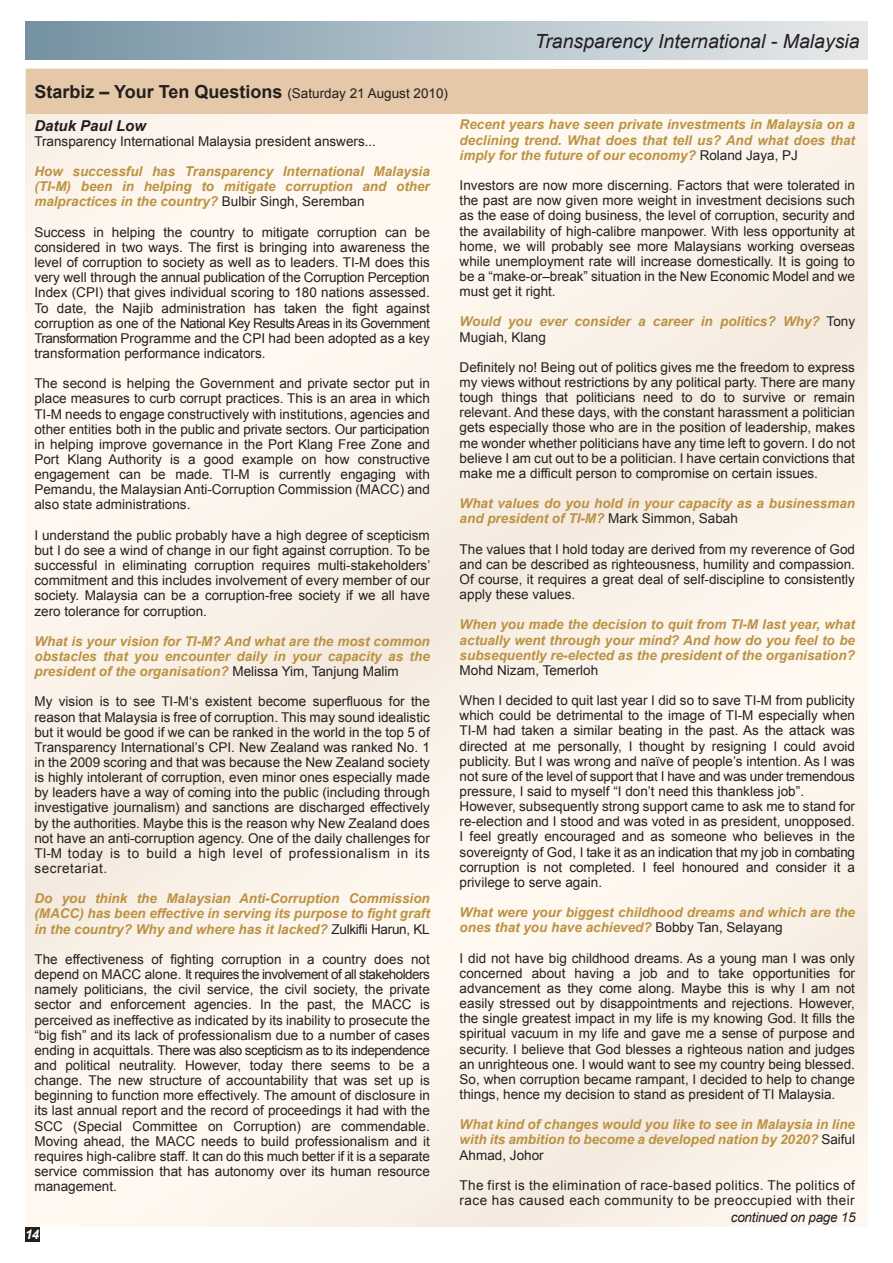
<style>
.page{position:relative;width:893px;height:1263px;background:#fff}
.page>*{position:absolute;margin:0;border:0;box-sizing:border-box;transform-origin:0 0}
.t1{font:italic 19.5px "Arial";color:#231f20}
.t2{font:700 18px "Arial";color:#231f20}
.t3{font:italic 700 15px "Arial";color:#231f20}
.t4{font:13.5px/15.1px "Arial";color:#231f20;text-align:justify}
.t5{font:italic 700 13.5px/15.1px "Arial";color:#bc9243;text-align:justify}
.t6{font:13.5px/15.1px "Arial";letter-spacing:.03em;color:#231f20}
.t7{font:italic 13.5px "Arial";letter-spacing:-.02em;color:#231f20}
.t8{font:italic 700 13.2px "Arial";color:#fff}
.s1{font-weight:400;font-size:13.5px}
.s2{font-weight:400;font-style:normal;color:#231f20}
</style>
<div class="page">
<div style="left:26px;top:69px;width:841px;height:1158px;background:#fbf4eb"></div>
<div style="left:26px;top:1227px;width:14px;height:15px;background:#231f20"></div>
<div style="left:26px;top:69px;width:841px;height:44px;background:#e4c8a7"></div>
<div style="left:26px;top:21px;width:841px;height:39px;background:linear-gradient(to right,#7593a3,#eaeced)"></div>
<h1 class="t1" style="left:535px;top:29px;width:326px">Transparency International - Malaysia</h1>
<h2 class="t2" style="left:34px;top:80px;width:415px">Starbiz – Your Ten Questions <span class="s1">(Saturday 21 August 2010)</span></h2>
<p class="t3" style="left:34px;top:116px;width:113px">Datuk Paul Low</p>
<p class="t4" style="left:34px;top:134px;width:343px">Transparency International Malaysia president answers...</p>
<p class="t5" style="left:34px;top:164px;width:397px">How successful has Transparency International Malaysia (TI-M) been in helping to mitigate corruption and other malpractices in the country? <span class="s2">Bulbir Singh, Seremban</span></p>
<p class="t4" style="left:34px;top:225px;width:397px">Success in helping the country to mitigate corruption can be considered in two ways. The first is bringing into awareness the level of corruption to society as well as to leaders. TI-M does this very well through the annual publication of the Corruption Perception Index (CPI) that gives individual scoring to 180 nations assessed.<br>To date, the Najib administration has taken the fight against corruption as one of the National Key Results Areas in its Government Transformation Programme and the CPI had been adopted as a key transformation performance indicators.</p>
<p class="t4" style="left:34px;top:376px;width:397px">The second is helping the Government and private sector put in place measures to curb corrupt practices. This is an area in which TI-M needs to engage constructively with institutions, agencies and other entities both in the public and private sectors. Our participation in helping improve governance in the Port Klang Free Zone and Port Klang Authority is a good example on how constructive engagement can be made. TI-M is currently engaging with Pemandu, the Malaysian Anti-Corruption Commission (MACC) and also state administrations.</p>
<p class="t4" style="left:34px;top:528px;width:397px">I understand the public probably have a high degree of scepticism but I do see a wind of change in our fight against corruption. To be successful in eliminating corruption requires multi-stakeholders’ commitment and this includes involvement of every member of our society. Malaysia can be a corruption-free society if we all have zero tolerance for corruption.</p>
<p class="t5" style="left:34px;top:634px;width:397px">What is your vision for TI-M? And what are the most common obstacles that you encounter daily in your capacity as the president of the organisation? <span class="s2">Melissa Yim, Tanjung Malim</span></p>
<p class="t4" style="left:34px;top:694px;width:397px">My vision is to see TI-M‘s existent become superfluous for the reason that Malaysia is free of corruption. This may sound idealistic but it would be good if we can be ranked in the world in the top 5 of Transparency International’s CPI. New Zealand was ranked No. 1 in the 2009 scoring and that was because the New Zealand society is highly intolerant of corruption, even minor ones especially made by leaders have a way of coming into the public (including through investigative journalism) and sanctions are discharged effectively by the authorities. Maybe this is the reason why New Zealand does not have an anti-corruption agency. One of the daily challenges for TI-M today is to build a high level of professionalism in its secretariat.</p>
<p class="t5" style="left:34px;top:891px;width:397px">Do you think the Malaysian Anti-Corruption Commission (MACC) has been effective in serving its purpose to fight graft in the country? Why and where has it lacked? <span class="s2">Zulkifli Harun, KL</span></p>
<p class="t4" style="left:34px;top:952px;width:397px">The effectiveness of fighting corruption in a country does not depend on MACC alone. It requires the involvement of all stakeholders namely politicians, the civil service, the civil society, the private sector and enforcement agencies. In the past, the MACC is perceived as ineffective as indicated by its inability to prosecute the “big fish” and its lack of professionalism due to a number of cases ending in acquittals. There was also scepticism as to its independence and political neutrality. However, today there seems to be a change. The new structure of accountability that was set up is beginning to function more effectively. The amount of disclosure in its last annual report and the record of proceedings it had with the SCC (Special Committee on Corruption) are commendable.<br>Moving ahead, the MACC needs to build professionalism and it requires high-calibre staff. It can do this much better if it is a separate service commission that has autonomy over its human resource management.</p>
<p class="t8" style="left:25px;top:1225px;width:16px">14</p>
<p class="t5" style="left:460px;top:118px;width:397px">Recent years have seen private investments in Malaysia on a declining trend. What does that tell us? And what does that imply for the future of our economy? <span class="s2">Roland Jaya, PJ</span></p>
<p class="t4" style="left:460px;top:178px;width:397px">Investors are now more discerning. Factors that were tolerated in the past are now given more weight in investment decisions such as the ease of doing business, the level of corruption, security and the availability of high-calibre manpower. With less opportunity at home, we will probably see more Malaysians working overseas while unemployment rate will increase domestically. It is going to be a “make-or–break” situation in the New Economic Model and we must get it right.</p>
<p class="t5" style="left:460px;top:315px;width:397px">Would you ever consider a career in politics? Why? <span class="s2">Tony<br>Mugiah, Klang</span></p>
<p class="t4" style="left:460px;top:360px;width:397px">Definitely no! Being out of politics gives me the freedom to express my views without restrictions by any political party. There are many tough things that politicians need to do to survive or remain relevant. And these days, with the constant harassment a politician gets especially those who are in the position of leadership, makes me wonder whether politicians have any time left to govern. I do not believe I am cut out to be a politician. I have certain convictions that make me a difficult person to compromise on certain issues.</p>
<p class="t5" style="left:460px;top:496px;width:397px">What values do you hold in your capacity as a businessman and president of TI-M? <span class="s2">Mark Simmon, Sabah</span></p>
<p class="t4" style="left:460px;top:541px;width:397px">The values that I hold today are derived from my reverence of God and can be described as righteousness, humility and compassion.<br>Of course, it requires a great deal of self-discipline to consistently apply these values.</p>
<p class="t5" style="left:460px;top:618px;width:397px">When you made the decision to quit from TI-M last year, what actually went through your mind? And how do you feel to be subsequently re-elected as the president of the organisation?</p>
<p class="t4" style="left:460px;top:663px;width:140px">Mohd Nizam, Temerloh</p>
<p class="t4" style="left:460px;top:693px;width:397px;text-align:left">When I decided to quit last year I did so to save TI-M from publicity which could be detrimental to the image of TI-M especially when TI-M had taken a similar beating in the past. As the attack was directed at me personally, I thought by resigning I could avoid publicity. But I was wrong and naïve of people’s intention. As I was not sure of the level of support that I have and was under tremendous pressure, I said to myself “I don’t need this thankless job”.<br>However, subsequently strong support came to ask me to stand for re-election and I stood and was voted in as president, unopposed.<br>I feel greatly encouraged and as someone who believes in the sovereignty of God, I take it as an indication that my job in combating corruption is not completed. I feel honoured and consider it a privilege to serve again.</p>
<p class="t5" style="left:460px;top:905px;width:397px">What were your biggest childhood dreams and which are the ones that you have achieved? <span class="s2">Bobby Tan, Selayang</span></p>
<p class="t4" style="left:460px;top:950px;width:397px">I did not have big childhood dreams. As a young man I was only concerned about having a job and to take opportunities for advancement as they come along. Maybe this is why I am not easily stressed out by disappointments and rejections. However, the single greatest impact in my life is my knowing God. It fills the spiritual vacuum in my life and gave me a sense of purpose and security. I believe that God blesses a righteous nation and judges an unrighteous one. I would want to see my country being blessed.<br>So, when corruption became rampant, I decided to help to change things, hence my decision to stand as president of TI Malaysia.</p>
<p class="t5" style="left:460px;top:1117px;width:397px">What kind of changes would you like to see in Malaysia in line with its ambition to become a developed nation by 2020? <span class="s2">Saiful Ahmad, Johor</span></p>
<p class="t6" style="left:460px;top:1178px;width:397px">The first is the elimination of race-based politics. The politics of race has caused each community to be preoccupied with their</p>
<p class="t7" style="left:731px;top:1209px;width:126px">continued on page 15</p>
</div>
